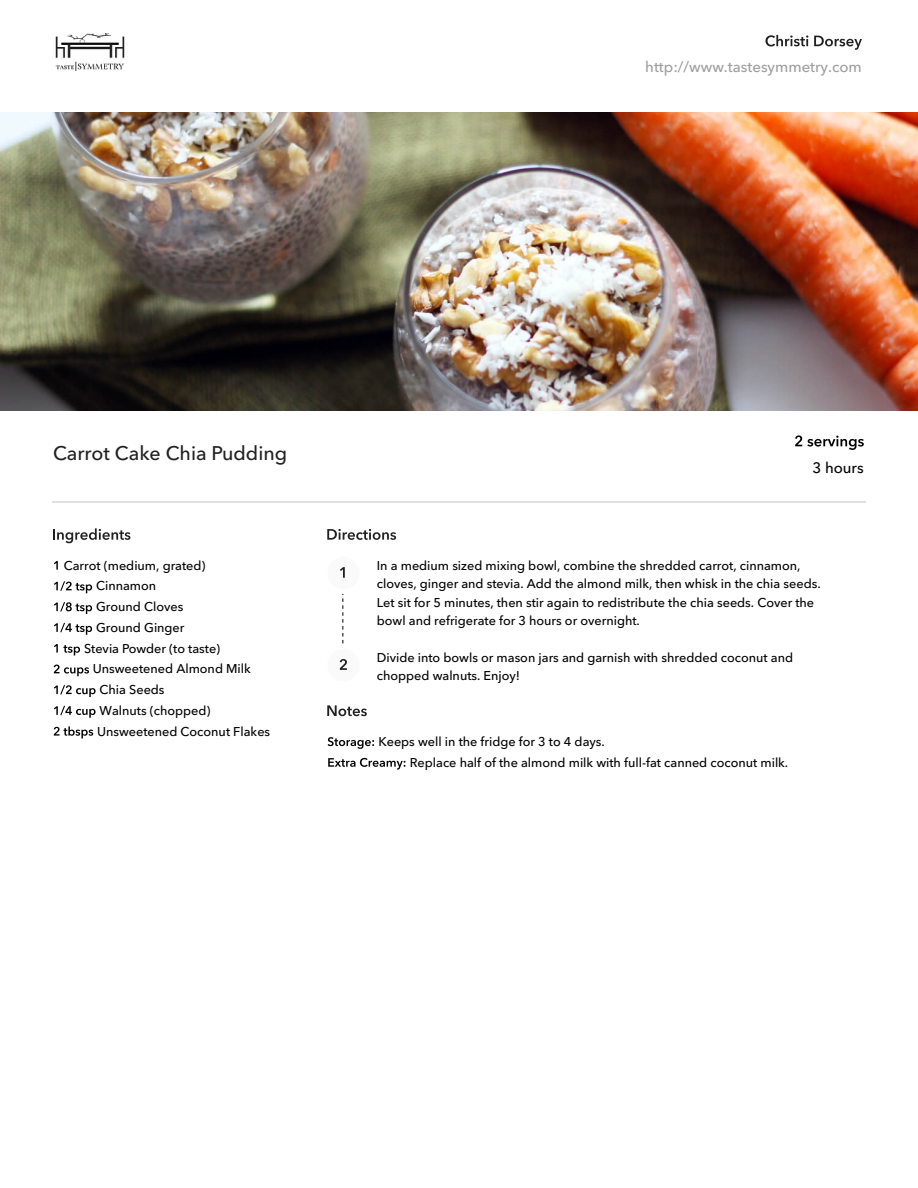
<style>
.page{position:relative;width:918px;height:1188px;background:#fff}
.page>*{position:absolute;margin:0;border:0;box-sizing:border-box;transform-origin:0 0}
.t1{font:500 19.65px "Avenir Next LT Pro";letter-spacing:.005em;color:#212121}
.t2{font:500 15px "Avenir Next LT Pro";letter-spacing:.005em;color:#9e9e9e}
.t3{font:500 15px "Avenir Next LT Pro";letter-spacing:.005em;color:#000}
.t4{font:500 12.75px/18.5px "Avenir Next LT Pro";letter-spacing:.005em;color:#000}
</style>
<div class="page">
<img style="left:0;top:112px;width:917px;height:299px">
<hr style="left:52px;top:502px;width:813px;height:1px;background:#e0e0e0">
<svg style="left:795px;top:435px;width:69px;height:15px"></svg>
<svg style="left:53px;top:528px;width:77px;height:15px"></svg>
<svg style="left:54px;top:561px;width:4px;height:9px"></svg>
<svg style="left:54px;top:581px;width:38px;height:12px"></svg>
<svg style="left:54px;top:602px;width:38px;height:12px"></svg>
<svg style="left:54px;top:623px;width:38px;height:12px"></svg>
<svg style="left:54px;top:644px;width:26px;height:12px"></svg>
<svg style="left:54px;top:665px;width:35px;height:11px"></svg>
<svg style="left:54px;top:685px;width:42px;height:12px"></svg>
<svg style="left:54px;top:706px;width:42px;height:12px"></svg>
<svg style="left:54px;top:726px;width:39px;height:12px"></svg>
<svg style="left:327px;top:529px;width:69px;height:11px"></svg>
<svg style="left:327px;top:705px;width:40px;height:11px"></svg>
<svg style="left:328px;top:737px;width:46px;height:12px"></svg>
<svg style="left:328px;top:758px;width:78px;height:12px"></svg>
<svg style="left:339px;top:567px;width:8px;height:103px"></svg>
<img style="left:55px;top:33px;width:69px;height:38px">
<svg style="left:766px;top:35px;width:42px;height:11px"></svg>
<svg style="left:814px;top:36px;width:48px;height:14px"></svg>
<p class="t2" style="left:645px;top:60px;width:218px">http://www.tastesymmetry.com</p>
<h1 class="t1" style="left:53px;top:445px;width:236px">Carrot Cake Chia Pudding</h1>
<p class="t4" style="left:64px;top:557px;width:143px">Carrot (medium, grated)</p>
<p class="t4" style="left:96px;top:578px;width:62px">Cinnamon</p>
<p class="t4" style="left:96px;top:599px;width:89px">Ground Cloves</p>
<p class="t4" style="left:96px;top:619px;width:90px">Ground Ginger</p>
<p class="t4" style="left:84px;top:640px;width:138px">Stevia Powder (to taste)</p>
<p class="t4" style="left:93px;top:661px;width:160px">Unsweetened Almond Milk</p>
<p class="t4" style="left:100px;top:682px;width:66px">Chia Seeds</p>
<p class="t4" style="left:100px;top:702px;width:112px">Walnuts (chopped)</p>
<p class="t4" style="left:97px;top:723px;width:175px">Unsweetened Coconut Flakes</p>
<p class="t3" style="left:812px;top:462px;width:53px">3 hours</p>
<p class="t4" style="left:377px;top:557px;width:445px">In a medium sized mixing bowl, combine the shredded carrot, cinnamon, cloves, ginger and stevia. Add the almond milk, then whisk in the chia seeds.<br>Let sit for 5 minutes, then stir again to redistribute the chia seeds. Cover the bowl and refrigerate for 3 hours or overnight.</p>
<p class="t4" style="left:377px;top:649px;width:418px">Divide into bowls or mason jars and garnish with shredded coconut and chopped walnuts. Enjoy!</p>
<p class="t4" style="left:410px;top:732px;width:380px;line-height:20.7px;text-indent:-31px">Keeps well in the fridge for 3 to 4 days.<br>Replace half of the almond milk with full-fat canned coconut milk.</p>
</div>
